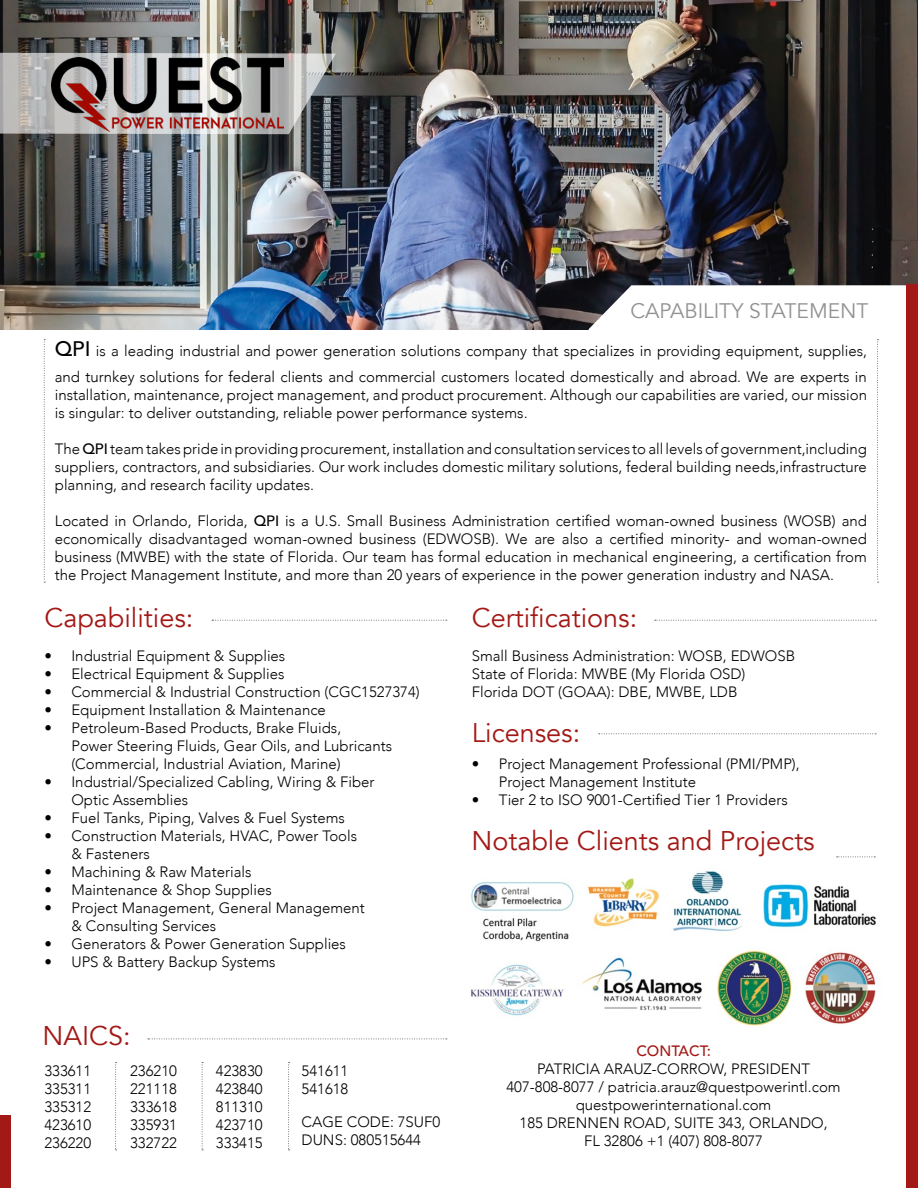
<style>
.page{position:relative;width:918px;height:1188px;background:#fff}
.page>*{position:absolute;margin:0;border:0;box-sizing:border-box;transform-origin:0 0}
.t1{font:27px "Avenir";color:#a31916}
.t2{font:21px "Avenir";color:#929292}
.t3{font:300 15px/18px "Avenir";color:#000}
.t4{font:500 15px "Avenir";color:#a31916}
.s1{font-weight:500;font-size:21px}
.s2{font-weight:500}
</style>
<div class="page">
<img style="left:0;top:0;width:918px;height:329px">
<svg style="left:0;top:53px;width:336px;height:81px;background:#a9aaaa"></svg>
<svg style="left:202px;top:1062px;width:1px;height:89px"></svg>
<svg style="left:288px;top:1062px;width:2px;height:89px"></svg>
<svg style="left:115px;top:1062px;width:2px;height:89px"></svg>
<img style="left:471px;top:882px;width:103px;height:60px">
<img style="left:717px;top:950px;width:159px;height:76px">
<img style="left:471px;top:964px;width:93px;height:52px">
<img style="left:582px;top:957px;width:120px;height:54px">
<img style="left:763px;top:884px;width:113px;height:44px">
<div style="left:906px;top:285px;width:12px;height:903px;background:#a31916"></div>
<div style="left:0;top:1116px;width:11px;height:72px;background:#a31916"></div>
<svg style="left:148px;top:1039px;width:299px;height:1px"></svg>
<svg style="left:212px;top:620px;width:235px;height:1px"></svg>
<svg style="left:655px;top:620px;width:221px;height:1px"></svg>
<svg style="left:599px;top:733px;width:277px;height:1px"></svg>
<svg style="left:837px;top:857px;width:38px;height:1px"></svg>
<svg style="left:44px;top:339px;width:1px;height:244px"></svg>
<svg style="left:588px;top:285px;width:318px;height:298px"></svg>
<img style="left:587px;top:878px;width:72px;height:49px">
<img style="left:673px;top:871px;width:69px;height:60px">
<img style="left:52px;top:58px;width:231px;height:73px">
<h2 class="t2" style="left:630px;top:299px;width:240px">CAPABILITY STATEMENT</h2>
<p class="t3" style="left:55px;top:339px;width:814px;line-height:25.2px"><span class="s1">QPI</span> is a leading industrial and power generation solutions company that specializes in providing equipment, supplies, and turnkey solutions for federal clients and commercial customers located domestically and abroad. We are experts in</p>
<p class="t3" style="left:55px;top:386px;width:814px">installation, maintenance, project management, and product procurement. Although our capabilities are varied, our mission is singular: to deliver outstanding, reliable power performance systems.</p>
<p class="t3" style="left:55px;top:440px;width:814px;text-align:justify">The <span class="s2">QPI</span> team takes pride in providing procurement, installation and consultation services to all levels of government,including suppliers, contractors, and subsidiaries. Our work includes domestic military solutions, federal building needs,infrastructure planning, and research facility updates.</p>
<p class="t3" style="left:55px;top:512px;width:814px;text-align:justify">Located in Orlando, Florida, <span class="s2">QPI</span> is a U.S. Small Business Administration certified woman-owned business (WOSB) and economically disadvantaged woman-owned business (EDWOSB). We are also a certified minority- and woman-owned business (MWBE) with the state of Florida. Our team has formal education in mechanical engineering, a certification from the Project Management Institute, and more than 20 years of experience in the power generation industry and NASA.</p>
<h1 class="t1" style="left:44px;top:601px;width:150px">Capabilities:</h1>
<p class="t3" style="left:44px;top:647px;width:242px">• Industrial Equipment &amp; Supplies</p>
<p class="t3" style="left:44px;top:665px;width:242px">• Electrical Equipment &amp; Supplies</p>
<p class="t3" style="left:44px;top:683px;width:377px">• Commercial &amp; Industrial Construction (CGC1527374)</p>
<p class="t3" style="left:44px;top:701px;width:283px">• Equipment Installation &amp; Maintenance</p>
<p class="t3" style="left:71px;top:719px;width:322px;text-indent:-27px">• Petroleum-Based Products, Brake Fluids,<br>Power Steering Fluids, Gear Oils, and Lubricants (Commercial, Industrial Aviation, Marine)</p>
<p class="t3" style="left:71px;top:773px;width:305px;text-indent:-27px">• Industrial/Specialized Cabling, Wiring &amp; Fiber<br>Optic Assemblies</p>
<p class="t3" style="left:44px;top:809px;width:302px">• Fuel Tanks, Piping, Valves &amp; Fuel Systems</p>
<p class="t3" style="left:71px;top:827px;width:287px;text-indent:-27px">• Construction Materials, HVAC, Power Tools &amp; Fasteners</p>
<p class="t3" style="left:44px;top:863px;width:209px">• Machining &amp; Raw Materials</p>
<p class="t3" style="left:44px;top:881px;width:229px">• Maintenance &amp; Shop Supplies</p>
<p class="t3" style="left:71px;top:899px;width:295px;text-indent:-27px">• Project Management, General Management &amp; Consulting Services</p>
<p class="t3" style="left:44px;top:935px;width:303px">• Generators &amp; Power Generation Supplies</p>
<p class="t3" style="left:44px;top:953px;width:233px">• UPS &amp; Battery Backup Systems</p>
<h1 class="t1" style="left:43px;top:1020px;width:90px">NAICS:</h1>
<p class="t3" style="left:44px;top:1062px;width:48px;text-align:justify">333611<br>335311<br>335312<br>423610<br>236220</p>
<p class="t3" style="left:130px;top:1062px;width:48px;text-align:justify">236210<br>221118<br>333618<br>335931<br>332722</p>
<p class="t3" style="left:216px;top:1062px;width:48px;text-align:justify">423830<br>423840<br>811310<br>423710<br>333415</p>
<p class="t3" style="left:302px;top:1062px;width:48px">541611<br>541618</p>
<p class="t3" style="left:302px;top:1113px;width:140px">CAGE CODE: 7SUF0<br>DUNS: 080515644</p>
<h1 class="t1" style="left:472px;top:601px;width:167px">Certifications:</h1>
<p class="t3" style="left:472px;top:647px;width:325px">Small Business Administration: WOSB, EDWOSB<br>State of Florida: MWBE (My Florida OSD)<br>Florida DOT (GOAA): DBE, MWBE, LDB</p>
<h1 class="t1" style="left:472px;top:717px;width:110px">Licenses:</h1>
<p class="t3" style="left:499px;top:755px;width:302px;text-indent:-27px">• Project Management Professional (PMI/PMP),<br>Project Management Institute</p>
<p class="t3" style="left:472px;top:791px;width:318px">• Tier 2 to ISO 9001-Certified Tier 1 Providers</p>
<h1 class="t1" style="left:471px;top:825px;width:345px">Notable Clients and Projects</h1>
<p class="t4" style="left:636px;top:1038px;width:76px">CONTACT:</p>
<p class="t3" style="left:507px;top:1060px;width:336px;text-align:center">PATRICIA ARAUZ-CORROW, PRESIDENT 407-808-8077 / patricia.arauz@questpowerintl.com questpowerinternational.com<br>185 DRENNEN ROAD, SUITE 343, ORLANDO,<br>FL 32806 +1 (407) 808-8077</p>
</div>
